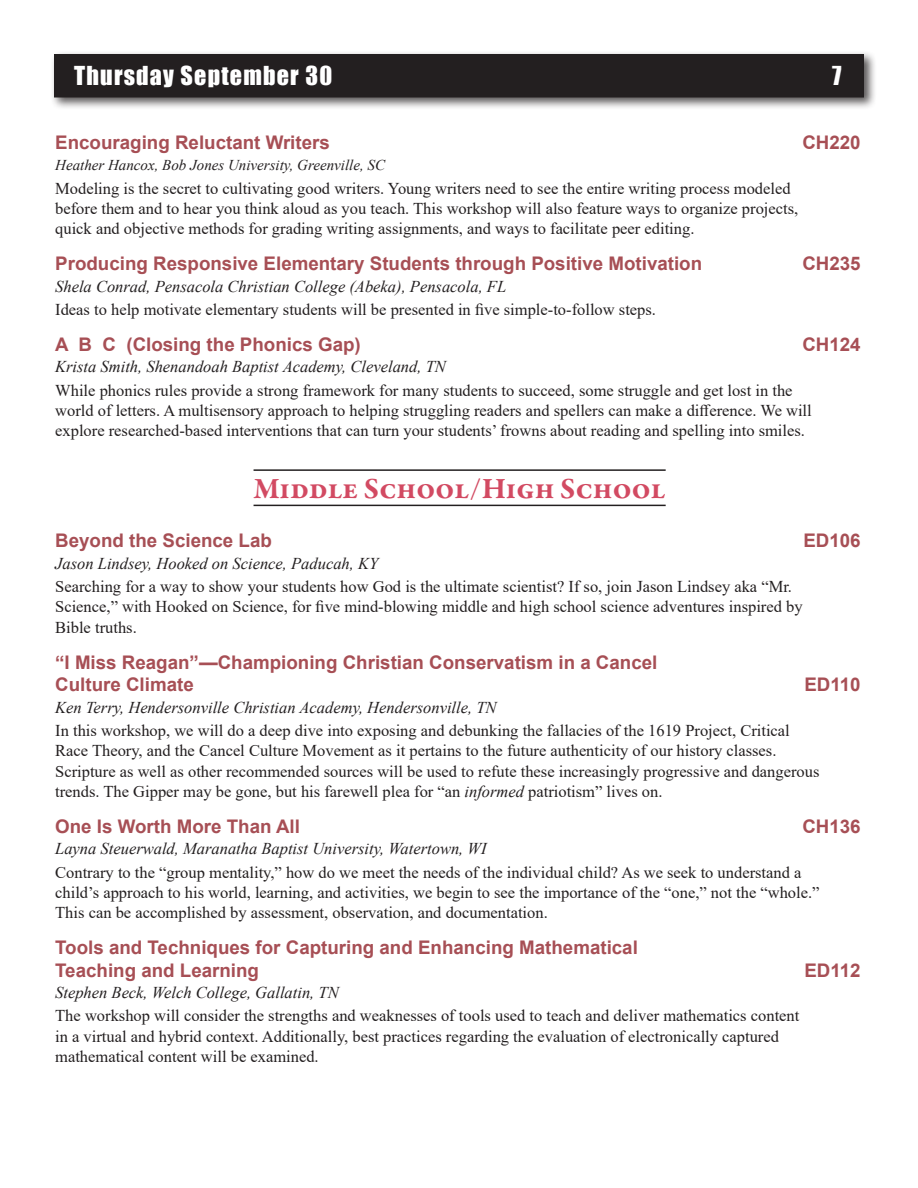
<style>
.page{position:relative;width:918px;height:1188px;background:#fff}
.page>*{position:absolute;margin:0;border:0;box-sizing:border-box;transform-origin:0 0}
.WD_General_Secondary{font:700 30px "Garamond Premr Pro";letter-spacing:-.01em;color:#d24a62}
.t1{font:24px "Impact";letter-spacing:.05em;color:#fff}
.WD_Workshop_Titles{font:700 18.75px/22.5px "Arial";color:#a74f55}
.WD_Body_Copy{font:16.5px/20.2px "Times New Roman";color:#231f20}
.WD_Speakers{font:italic 16.5px "Times New Roman";color:#231f20}
.WD_Speakers-2{font:italic 15px "Times New Roman";color:#231f20}
.s1{font-style:italic}
</style>
<div class="page">
<div style="left:51px;top:51px;width:826px;height:59px;background:#231f20;opacity:.75"></div>
<div style="left:55px;top:55px;width:808px;height:42px;background:#231f20"></div>
<div style="left:54px;top:54px;width:810px;height:44px;border:2px solid #231f20"></div>
<hr style="left:254px;top:469px;width:412px;height:2px;background:#231f20">
<hr style="left:254px;top:505px;width:412px;height:1px;background:#231f20">
<h2 class="t1" style="left:74px;top:57px;width:259px">Thursday September 30</h2>
<h2 class="t1" style="left:832px;top:57px;width:11px">7</h2>
<p class="WD_Workshop_Titles" style="left:55px;top:131px;width:276px">Encouraging Reluctant Writers</p>
<p class="WD_Workshop_Titles" style="left:802px;top:131px;width:60px">CH220</p>
<p class="WD_Speakers-2" style="left:55px;top:155px;width:331px">Heather Hancox, Bob Jones University, Greenville, SC</p>
<p class="WD_Body_Copy" style="left:55px;top:178px;width:745px">Modeling is the secret to cultivating good writers. Young writers need to see the entire writing process modeled before them and to hear you think aloud as you teach. This workshop will also feature ways to organize projects, quick and objective methods for grading writing assignments, and ways to facilitate peer editing.</p>
<p class="WD_Workshop_Titles" style="left:55px;top:253px;width:649px">Producing Responsive Elementary Students through Positive Motivation</p>
<p class="WD_Workshop_Titles" style="left:802px;top:253px;width:60px">CH235</p>
<p class="WD_Speakers" style="left:55px;top:275px;width:452px">Shela Conrad, Pensacola Christian College (Abeka), Pensacola, FL</p>
<p class="WD_Body_Copy" style="left:55px;top:299px;width:602px">Ideas to help motivate elementary students will be presented in five simple-to-follow steps.</p>
<p class="WD_Workshop_Titles" style="left:55px;top:333px;width:307px">A B C (Closing the Phonics Gap)</p>
<p class="WD_Workshop_Titles" style="left:802px;top:333px;width:60px">CH124</p>
<p class="WD_Speakers" style="left:55px;top:356px;width:392px">Krista Smith, Shenandoah Baptist Academy, Cleveland, TN</p>
<p class="WD_Body_Copy" style="left:55px;top:380px;width:758px">While phonics rules provide a strong framework for many students to succeed, some struggle and get lost in the world of letters. A multisensory approach to helping struggling readers and spellers can make a difference. We will explore researched-based interventions that can turn your students’ frowns about reading and spelling into smiles.</p>
<p class="WD_General_Secondary" style="left:254px;top:470px;width:414px">Middle School/High School</p>
<p class="WD_Workshop_Titles" style="left:55px;top:530px;width:218px">Beyond the Science Lab</p>
<p class="WD_Workshop_Titles" style="left:803px;top:530px;width:59px">ED106</p>
<p class="WD_Speakers" style="left:55px;top:552px;width:325px">Jason Lindsey, Hooked on Science, Paducah, KY</p>
<p class="WD_Body_Copy" style="left:55px;top:576px;width:749px">Searching for a way to show your students how God is the ultimate scientist? If so, join Jason Lindsey aka “Mr.<br>Science,” with Hooked on Science, for five mind-blowing middle and high school science adventures inspired by<br>Bible truths.</p>
<p class="WD_Workshop_Titles" style="left:55px;top:651px;width:604px">“I Miss Reagan”—Championing Christian Conservatism in a Cancel<br>Culture Climate</p>
<p class="WD_Workshop_Titles" style="left:804px;top:674px;width:58px">ED110</p>
<p class="WD_Speakers" style="left:55px;top:696px;width:443px">Ken Terry, Hendersonville Christian Academy, Hendersonville, TN</p>
<p class="WD_Body_Copy" style="left:55px;top:720px;width:766px">In this workshop, we will do a deep dive into exposing and debunking the fallacies of the 1619 Project, Critical Race Theory, and the Cancel Culture Movement as it pertains to the future authenticity of our history classes.<br>Scripture as well as other recommended sources will be used to refute these increasingly progressive and dangerous trends. The Gipper may be gone, but his farewell plea for “an <span class="s1">informed</span> patriotism” lives on.</p>
<p class="WD_Workshop_Titles" style="left:55px;top:815px;width:246px">One Is Worth More Than All</p>
<p class="WD_Workshop_Titles" style="left:802px;top:815px;width:60px">CH136</p>
<p class="WD_Speakers" style="left:55px;top:837px;width:433px">Layna Steuerwald, Maranatha Baptist University, Watertown, WI</p>
<p class="WD_Body_Copy" style="left:55px;top:861px;width:766px">Contrary to the “group mentality,” how do we meet the needs of the individual child? As we seek to understand a child’s approach to his world, learning, and activities, we begin to see the importance of the “one,” not the “whole.”<br>This can be accomplished by assessment, observation, and documentation.</p>
<p class="WD_Workshop_Titles" style="left:55px;top:936px;width:584px">Tools and Techniques for Capturing and Enhancing Mathematical<br>Teaching and Learning</p>
<p class="WD_Workshop_Titles" style="left:804px;top:959px;width:58px">ED112</p>
<p class="WD_Speakers" style="left:55px;top:981px;width:285px">Stephen Beck, Welch College, Gallatin, TN</p>
<p class="WD_Body_Copy" style="left:55px;top:1005px;width:746px">The workshop will consider the strengths and weaknesses of tools used to teach and deliver mathematics content in a virtual and hybrid context. Additionally, best practices regarding the evaluation of electronically captured mathematical content will be examined.</p>
</div>
